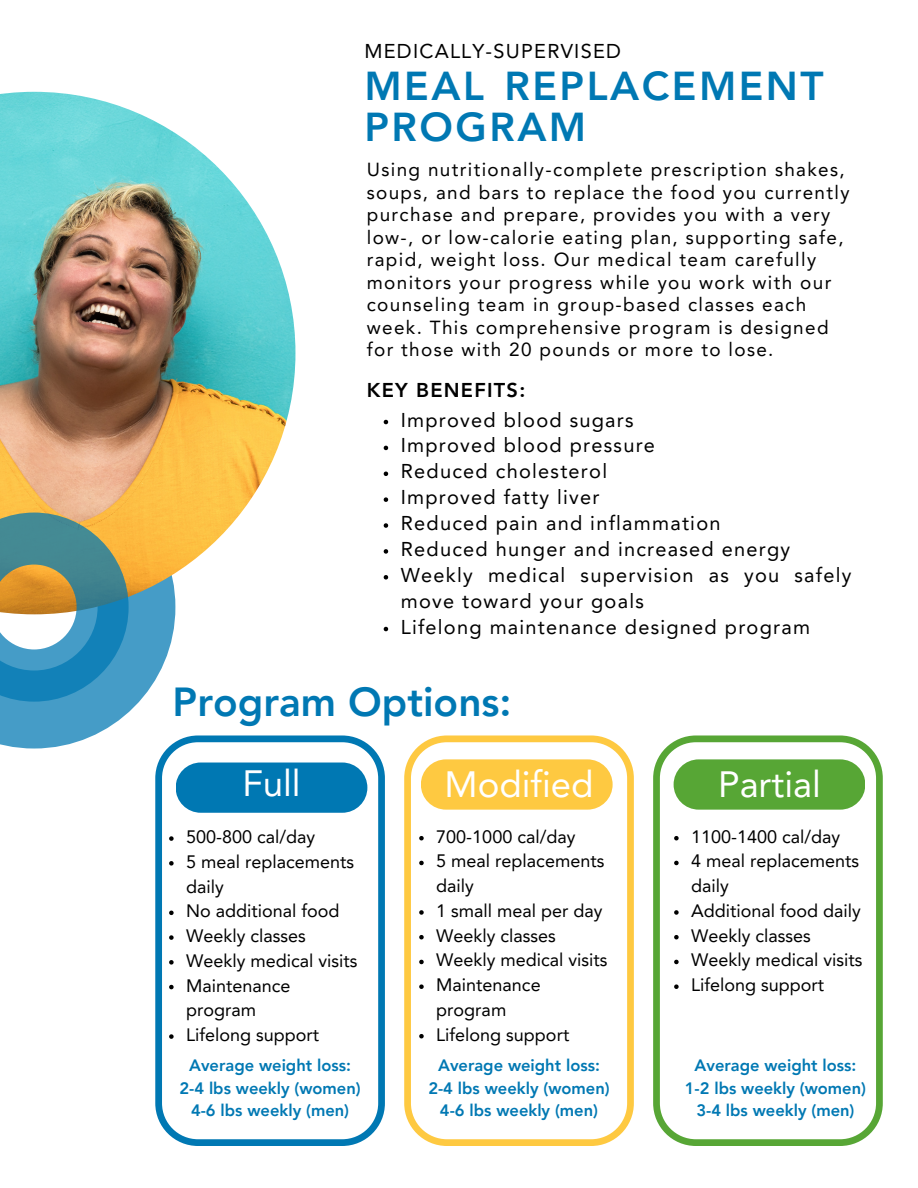
<style>
.page{position:relative;width:918px;height:1188px;background:#fff}
.page>*{position:absolute;margin:0;border:0;box-sizing:border-box;transform-origin:0 0}
.t1{font:800 40.5px "Avenir LT Pro";color:#0078b3}
.t2{font:800 40.35px/41.7px "Avenir LT Pro";letter-spacing:.06em;color:#0078b3}
.t3{font:36.6px "Avenir LT Pro";color:#fff}
.t4{font:19.95px/25.8px "Avenir LT Pro";letter-spacing:.06em;color:#000}
.t5{font:800 19.95px "Avenir LT Pro";letter-spacing:.06em;color:#000}
.t6{font:18.9px/22.5px "Avenir LT Pro";letter-spacing:.07em;color:#000}
.t7{font:18px/24.8px "Avenir LT Pro";color:#000}
.t8{font:800 16.5px "Avenir LT Pro";color:#0078b3}
</style>
<div class="page">
<svg style="left:0;top:614px;width:176px;height:135px;fill:#459cc7"></svg>
<img style="left:0;top:92px;width:295px;height:522px">
<svg style="left:0;top:513px;width:129px;height:189px;background:#6b9999"></svg>
<svg style="left:384px;top:420px;width:4px;height:4px"></svg>
<svg style="left:384px;top:446px;width:4px;height:4px"></svg>
<svg style="left:384px;top:472px;width:4px;height:4px"></svg>
<svg style="left:384px;top:497px;width:4px;height:5px"></svg>
<svg style="left:384px;top:523px;width:4px;height:5px"></svg>
<svg style="left:384px;top:549px;width:4px;height:5px"></svg>
<svg style="left:384px;top:575px;width:4px;height:5px"></svg>
<svg style="left:384px;top:627px;width:4px;height:4px"></svg>
<svg style="left:155px;top:735px;width:230px;height:411px"></svg>
<div style="left:176px;top:763px;width:191px;height:50px;background:#0078b3;border-radius:25px"></div>
<svg style="left:404px;top:735px;width:230px;height:411px"></svg>
<div style="left:421px;top:759px;width:192px;height:51px;background:#fec941;border-radius:25px"></div>
<svg style="left:653px;top:735px;width:230px;height:411px"></svg>
<div style="left:674px;top:759px;width:191px;height:51px;background:#57a635;border-radius:25px"></div>
<svg style="left:169px;top:836px;width:5px;height:5px"></svg>
<svg style="left:169px;top:861px;width:5px;height:5px"></svg>
<svg style="left:169px;top:911px;width:5px;height:4px"></svg>
<svg style="left:169px;top:935px;width:5px;height:5px"></svg>
<svg style="left:169px;top:960px;width:5px;height:5px"></svg>
<svg style="left:169px;top:985px;width:5px;height:4px"></svg>
<svg style="left:169px;top:1034px;width:5px;height:5px"></svg>
<svg style="left:419px;top:836px;width:5px;height:4px"></svg>
<svg style="left:419px;top:861px;width:5px;height:4px"></svg>
<svg style="left:419px;top:910px;width:5px;height:5px"></svg>
<svg style="left:419px;top:935px;width:5px;height:4px"></svg>
<svg style="left:419px;top:960px;width:5px;height:4px"></svg>
<svg style="left:419px;top:984px;width:5px;height:5px"></svg>
<svg style="left:419px;top:1034px;width:5px;height:4px"></svg>
<svg style="left:674px;top:836px;width:5px;height:4px"></svg>
<svg style="left:674px;top:861px;width:5px;height:4px"></svg>
<svg style="left:674px;top:910px;width:5px;height:5px"></svg>
<svg style="left:674px;top:935px;width:5px;height:4px"></svg>
<svg style="left:674px;top:960px;width:5px;height:4px"></svg>
<svg style="left:674px;top:984px;width:5px;height:5px"></svg>
<p class="t4" style="left:364px;top:40px;width:258px">MEDICALLY-SUPERVISED</p>
<p class="t2" style="left:364px;top:68px;width:461px">MEAL REPLACEMENT<br>PROGRAM</p>
<p class="t6" style="left:367px;top:160px;width:484px">Using nutritionally-complete prescription shakes, soups, and bars to replace the food you currently purchase and prepare, provides you with a very low-, or low-calorie eating plan, supporting safe, rapid, weight loss. Our medical team carefully monitors your progress while you work with our counseling team in group-based classes each week. This comprehensive program is designed for those with 20 pounds or more to lose.</p>
<p class="t5" style="left:367px;top:382px;width:160px">KEY BENEFITS:</p>
<h1 class="t4" style="left:401px;top:409px;width:234px">Improved blood sugars</h1>
<p class="t4" style="left:401px;top:434px;width:256px">Improved blood pressure</p>
<h6 class="t4" style="left:401px;top:460px;width:208px">Reduced cholesterol</h6>
<h4 class="t4" style="left:401px;top:486px;width:200px">Improved fatty liver</h4>
<p class="t4" style="left:401px;top:512px;width:321px">Reduced pain and inflammation</p>
<p class="t4" style="left:401px;top:538px;width:391px">Reduced hunger and increased energy</p>
<p class="t4" style="left:401px;top:564px;width:452px">Weekly medical supervision as you safely move toward your goals</p>
<p class="t4" style="left:401px;top:616px;width:411px">Lifelong maintenance designed program</p>
<p class="t1" style="left:173px;top:685px;width:340px">Program Options:</p>
<h2 class="t3" style="left:242px;top:768px;width:60px">Full</h2>
<h3 class="t3" style="left:445px;top:769px;width:150px">Modified</h3>
<p class="t3" style="left:718px;top:769px;width:104px">Partial</p>
<p class="t7" style="left:186px;top:826px;width:131px">500-800 cal/day</p>
<p class="t7" style="left:186px;top:851px;width:170px">5 meal replacements daily</p>
<p class="t7" style="left:186px;top:900px;width:155px">No additional food</p>
<p class="t7" style="left:186px;top:925px;width:121px">Weekly classes</p>
<p class="t7" style="left:186px;top:950px;width:173px">Weekly medical visits</p>
<p class="t7" style="left:186px;top:975px;width:106px">Maintenance program</p>
<p class="t7" style="left:186px;top:1024px;width:135px">Lifelong support</p>
<p class="t8" style="left:189px;top:1059px;width:163px">Average weight loss:</p>
<p class="t8" style="left:179px;top:1081px;width:183px">2-4 lbs weekly (women)</p>
<h3 class="t8" style="left:191px;top:1104px;width:160px">4-6 lbs weekly (men)</h3>
<p class="t7" style="left:436px;top:826px;width:141px">700-1000 cal/day</p>
<p class="t7" style="left:436px;top:850px;width:170px">5 meal replacements daily</p>
<p class="t7" style="left:436px;top:900px;width:168px">1 small meal per day</p>
<p class="t7" style="left:436px;top:925px;width:121px">Weekly classes</p>
<p class="t7" style="left:436px;top:949px;width:173px">Weekly medical visits</p>
<p class="t7" style="left:436px;top:974px;width:106px">Maintenance program</p>
<p class="t7" style="left:436px;top:1024px;width:135px">Lifelong support</p>
<p class="t8" style="left:438px;top:1059px;width:163px">Average weight loss:</p>
<p class="t8" style="left:428px;top:1081px;width:183px">2-4 lbs weekly (women)</p>
<p class="t8" style="left:440px;top:1104px;width:160px">4-6 lbs weekly (men)</p>
<h3 class="t7" style="left:691px;top:826px;width:151px">1100-1400 cal/day</h3>
<p class="t7" style="left:691px;top:850px;width:170px">4 meal replacements daily</p>
<p class="t7" style="left:691px;top:900px;width:171px">Additional food daily</p>
<p class="t7" style="left:691px;top:925px;width:121px">Weekly classes</p>
<p class="t7" style="left:691px;top:949px;width:173px">Weekly medical visits</p>
<p class="t7" style="left:691px;top:974px;width:135px">Lifelong support</p>
<p class="t8" style="left:695px;top:1059px;width:163px">Average weight loss:</p>
<p class="t8" style="left:685px;top:1081px;width:183px">1-2 lbs weekly (women)</p>
<p class="t8" style="left:696px;top:1104px;width:160px">3-4 lbs weekly (men)</p>
</div>
